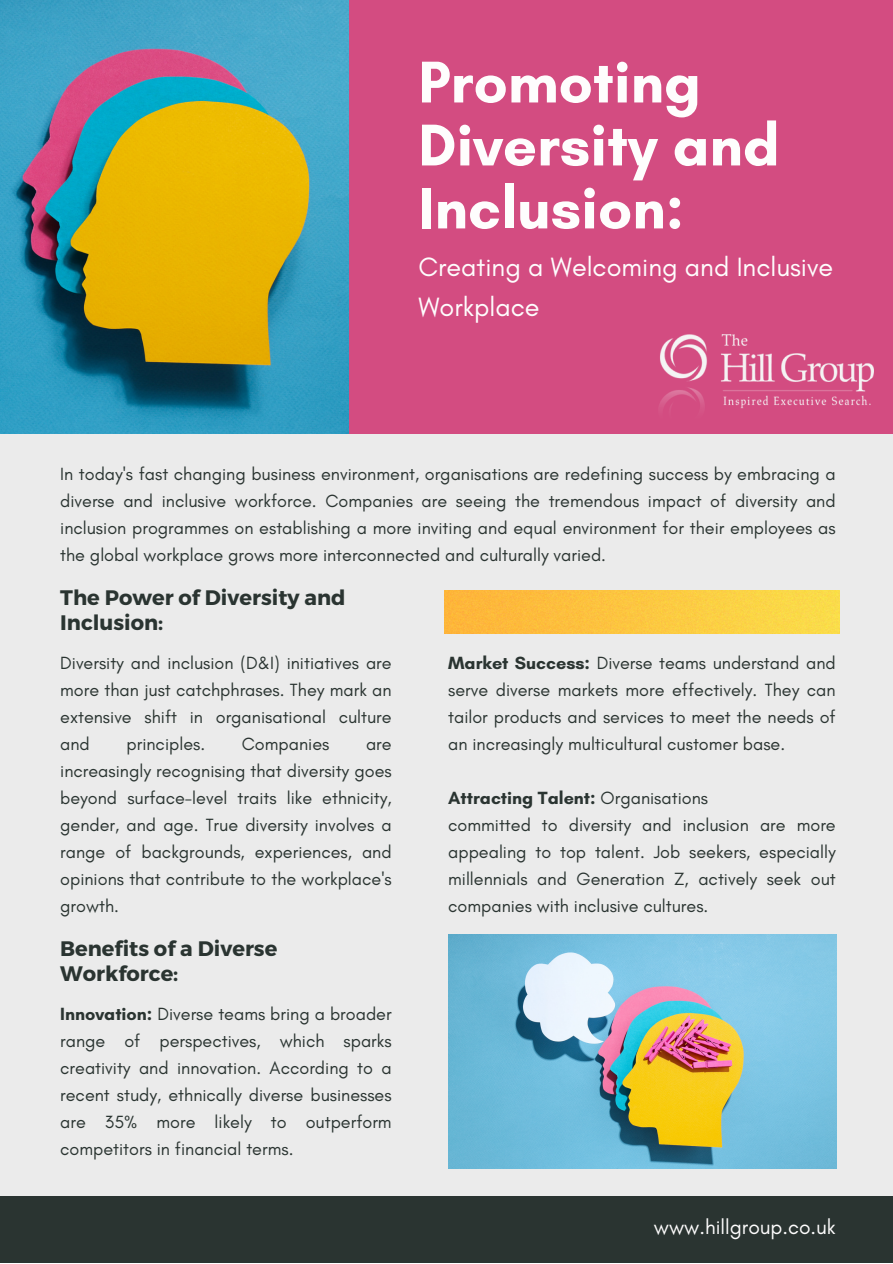
<style>
.page{position:relative;width:893px;height:1264px;background:#fff}
.page>*{position:absolute;margin:0;border:0;box-sizing:border-box;transform-origin:0 0}
.t1{font:700 60px/63px "Glacial Indifference";color:#fefdfd}
.t2{font:27px/40.5px "Glacial Indifference";color:#fefdfd}
.t3{font:700 21px/25.8px "Montserrat";color:#2a3431}
.t4{font:21px "Glacial Indifference";color:#fefdfd}
.t5{font:18px/27px "Glacial Indifference";color:#2a3431;text-align:justify}
.t6{font:700 18px "Glacial Indifference";color:#2a3431}
.s1{font-weight:700}
.s2{font-weight:400}
</style>
<div class="page">
<div style="left:0;top:0;width:892px;height:1262px;background:#ebebeb"></div>
<div style="left:0;top:0;width:892px;height:433px;background:#d34c81"></div>
<img style="left:0;top:0;width:348px;height:433px">
<img style="left:659px;top:334px;width:214px;height:75px">
<img style="left:448px;top:934px;width:388px;height:234px">
<img style="left:444px;top:590px;width:395px;height:44px">
<div style="left:0;top:1196px;width:892px;height:66px;background:#2a3431"></div>
<p class="t1" style="left:418px;top:50px;width:363px">Promoting<br>Diversity and<br>Inclusion:</p>
<p class="t2" style="left:418px;top:246px;width:416px">Creating a Welcoming and Inclusive<br>Workplace</p>
<p class="t5" style="left:60px;top:460px;width:777px">In today's fast changing business environment, organisations are redefining success by embracing a diverse and inclusive workforce. Companies are seeing the tremendous impact of diversity and inclusion programmes on establishing a more inviting and equal environment for their employees as the global workplace grows more interconnected and culturally varied.</p>
<p class="t3" style="left:60px;top:583px;width:287px">The Power of Diversity and<br>Inclusion:</p>
<p class="t5" style="left:60px;top:649px;width:333px">Diversity and inclusion (D&amp;I) initiatives are more than just catchphrases. They mark an extensive shift in organisational culture and</p>
<p class="t5" style="left:126px;top:730px;width:80px">principles.</p>
<p class="t5" style="left:242px;top:730px;width:89px">Companies</p>
<p class="t5" style="left:60px;top:730px;width:333px;text-indent:306px">are increasingly recognising that diversity goes beyond surface-level traits like ethnicity, gender, and age. True diversity involves a range of backgrounds, experiences, and opinions that contribute to the workplace's growth.</p>
<p class="t3" style="left:60px;top:934px;width:219px">Benefits of a Diverse<br>Workforce:</p>
<p class="t5" style="left:60px;top:999px;width:333px"><span class="s1">Innovation:</span> Diverse teams bring a broader range of perspectives, which sparks creativity and innovation. According to a recent study, ethnically diverse businesses are 35% more likely to outperform competitors in financial terms.</p>
<p class="t5" style="left:448px;top:649px;width:389px"><span class="s1">Market Success:</span> Diverse teams understand and serve diverse markets more effectively. They can tailor products and services to meet the needs of an increasingly multicultural customer base.</p>
<p class="t6" style="left:448px;top:786px;width:261px">Attracting Talent: <span class="s2">Organisations</span></p>
<p class="t5" style="left:448px;top:810px;width:389px">committed to diversity and inclusion are more appealing to top talent. Job seekers, especially millennials and Generation Z, actively seek out companies with inclusive cultures.</p>
<p class="t4" style="left:653px;top:1213px;width:183px">www.hillgroup.co.uk</p>
</div>
